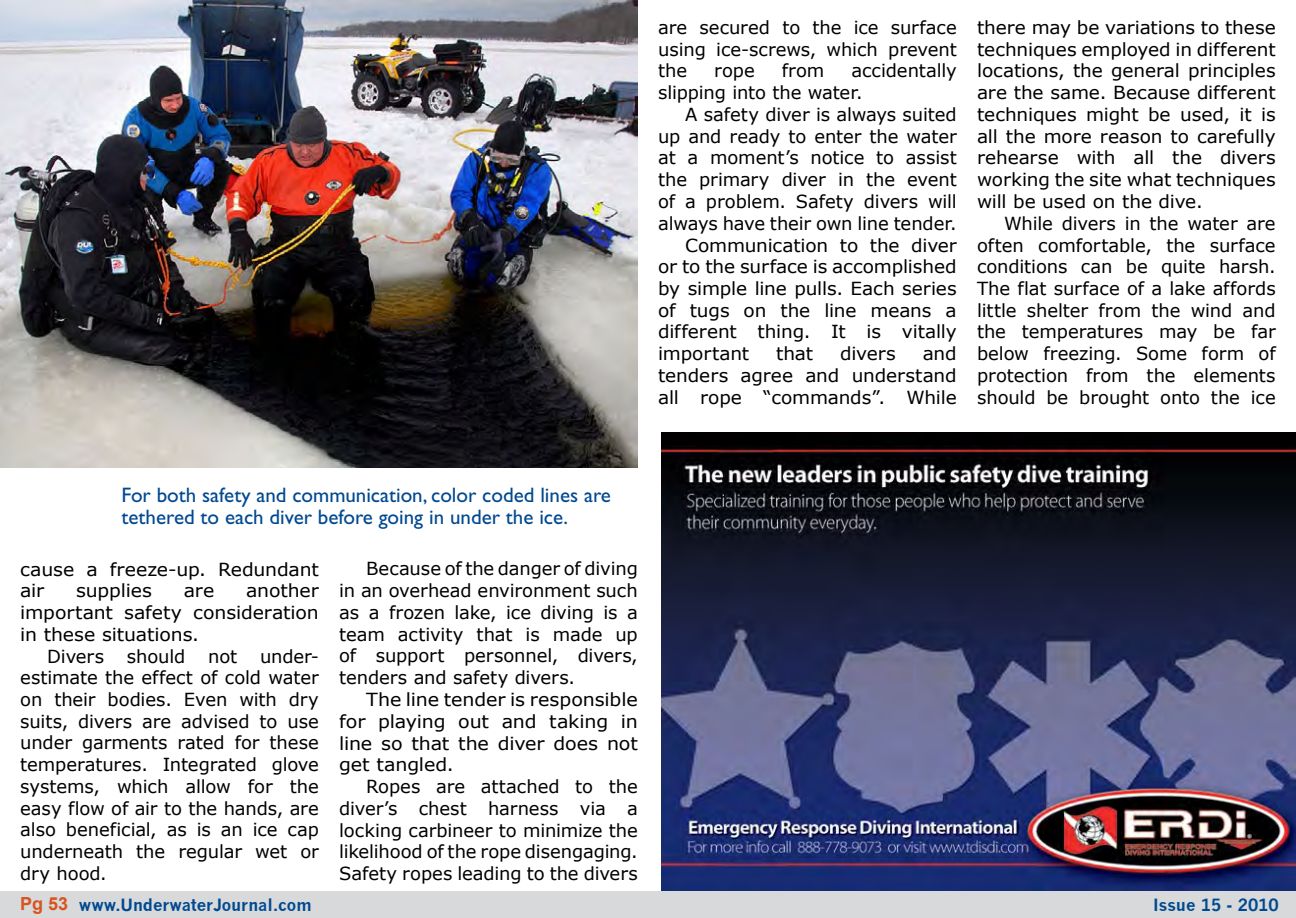
<style>
.page{position:relative;width:1296px;height:918px;background:#fff}
.page>*{position:absolute;margin:0;border:0;box-sizing:border-box;transform-origin:0 0}
.t1{font:21px/22.5px "Gill Sans";color:#004990}
.t2{font:18px/21.8px "Verdana";letter-spacing:-.005em;color:#000;text-align:justify}
.t3{font:18px/21.8px "Verdana";letter-spacing:-.005em;color:#000;scale:1.05 1}
.t4{font:18px/21.8px "Verdana";letter-spacing:-.005em;color:#000;text-align:justify;scale:1.06 1}
.t5{font:700 16.5px "News Gothic";color:#004990}
.s1{font-family:"Arial";font-size:18px;color:#d9531e}
</style>
<div class="page">
<div style="left:0;top:891px;width:1296px;height:27px;background:#d7d9da"></div>
<img style="left:0;top:0;width:638px;height:467px">
<img style="left:662px;top:432px;width:634px;height:459px">
<p class="t2" style="left:658px;top:16px;width:300px">are secured to the ice surface using ice-screws, which prevent the</p>
<p class="t2" style="left:714px;top:59px;width:42px">rope</p>
<p class="t2" style="left:782px;top:59px;width:44px">from</p>
<p class="t2" style="left:658px;top:59px;width:300px;text-indent:193px">accidentally slipping into the water.</p>
<p class="t2" style="left:685px;top:103px;width:273px">A safety diver is always suited</p>
<p class="t2" style="left:658px;top:125px;width:300px">up and ready to enter the water</p>
<p class="t2" style="left:658px;top:146px;width:300px">at a moment’s notice to assist</p>
<p class="t2" style="left:658px;top:168px;width:300px">the primary diver in the event</p>
<p class="t2" style="left:658px;top:190px;width:300px">of a problem. Safety divers will</p>
<p class="t2" style="left:658px;top:212px;width:300px">always have their own line tender.</p>
<p class="t2" style="left:685px;top:234px;width:273px">Communication to the diver</p>
<p class="t2" style="left:658px;top:255px;width:300px">or to the surface is accomplished</p>
<p class="t2" style="left:658px;top:277px;width:300px">by simple line pulls. Each series</p>
<p class="t2" style="left:658px;top:299px;width:300px">of tugs on the line means a</p>
<p class="t2" style="left:658px;top:320px;width:300px">different thing. It is vitally</p>
<p class="t2" style="left:658px;top:342px;width:93px">important</p>
<p class="t2" style="left:776px;top:342px;width:38px">that</p>
<p class="t2" style="left:840px;top:342px;width:57px">divers</p>
<p class="t2" style="left:658px;top:342px;width:300px;text-indent:265px">and tenders agree and understand all rope “commands”. While</p>
<p class="t2" style="left:977px;top:16px;width:300px">there may be variations to these techniques employed in different locations, the general principles are the same. Because different techniques might be used, it is all the more reason to carefully rehearse with all the divers working the site what techniques will be used on the dive.</p>
<p class="t2" style="left:977px;top:212px;width:300px;text-indent:27px">While divers in the water are often comfortable, the surface conditions can be quite harsh.<br>The flat surface of a lake affords little shelter from the wind and the temperatures may be far below freezing. Some form of protection from the elements should be brought onto the ice</p>
<p class="t1" style="left:122px;top:484px;width:491px">For both safety and communication, color coded lines are tethered to each diver before going in under the ice.</p>
<p class="t3" style="left:20px;top:558px;width:286px">cause a freeze-up. Redundant air</p>
<p class="t3" style="left:76px;top:579px;width:74px">supplies</p>
<p class="t3" style="left:184px;top:579px;width:31px">are</p>
<p class="t3" style="left:246px;top:579px;width:71px">another</p>
<p class="t3" style="left:20px;top:601px;width:286px">important safety consideration</p>
<p class="t3" style="left:20px;top:623px;width:172px">in these situations.</p>
<p class="t2" style="left:47px;top:645px;width:58px">Divers</p>
<p class="t2" style="left:127px;top:645px;width:60px">should</p>
<p class="t2" style="left:208px;top:645px;width:31px">not</p>
<p class="t2" style="left:20px;top:645px;width:300px;text-indent:240px">under&shy;estimate the effect of cold water on their bodies. Even with dry suits, divers are advised to use under garments rated for these temperatures. Integrated glove systems, which allow for the easy flow of air to the hands, are also beneficial, as is an ice cap underneath the regular wet or dry hood.</p>
<p class="t2" style="left:339px;top:557px;width:300px;text-indent:27px">Because of the danger of diving in an overhead environment such as a frozen lake, ice diving is a team activity that is made up of support personnel, divers, tenders and safety divers.</p>
<p class="t4" style="left:339px;top:688px;width:283px;text-indent:27px">The line tender is responsible for playing out and taking in line so that the diver does not get tangled.</p>
<p class="t2" style="left:339px;top:775px;width:300px;text-indent:27px">Ropes are attached to the diver’s chest harness via a locking carbineer to minimize the likelihood of the rope disengaging.<br>Safety ropes leading to the divers</p>
<p class="t5" style="left:20px;top:895px;width:293px"><span class="s1">Pg 53</span> www.UnderwaterJournal.com</p>
<p class="t5" style="left:1153px;top:895px;width:127px">Issue 15 - 2010</p>
</div>
